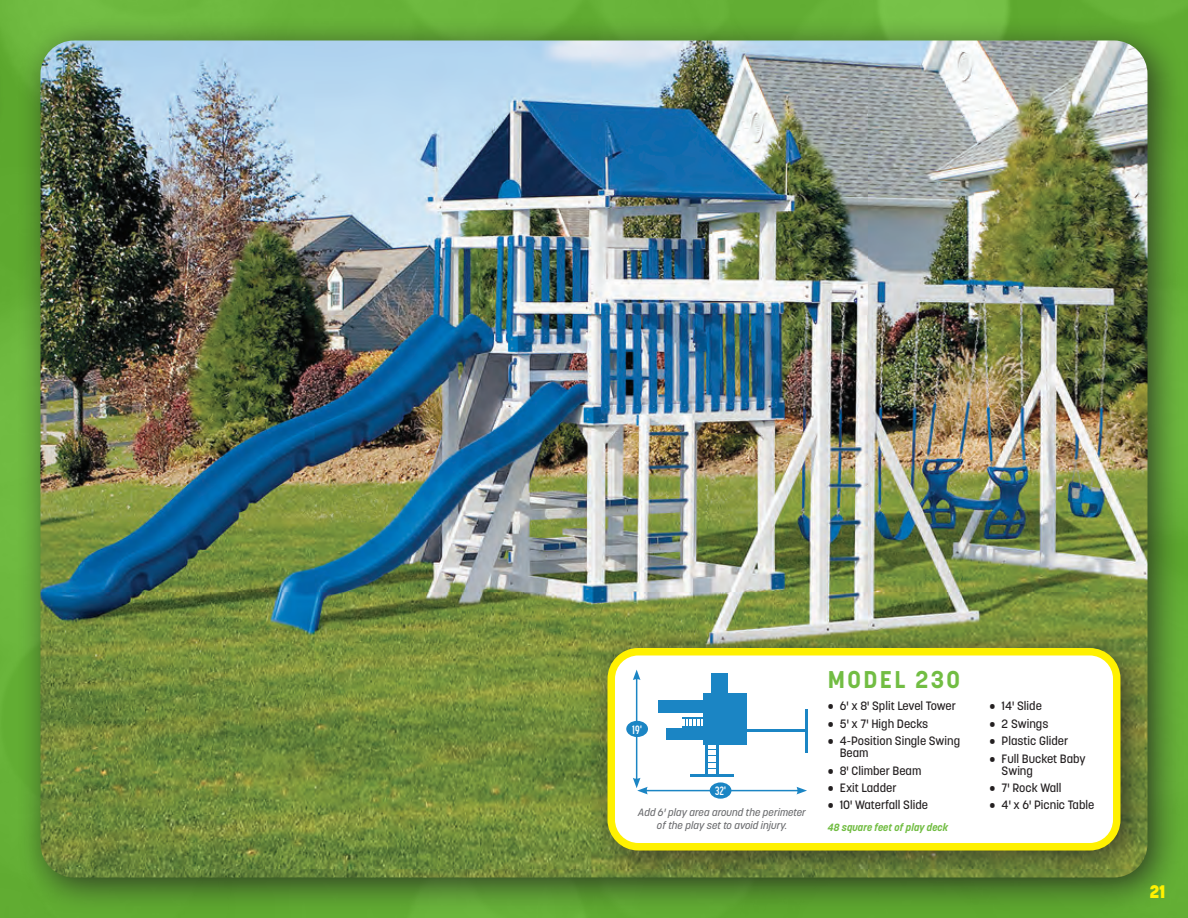
<style>
.page{position:relative;width:1188px;height:918px;background:#fff}
.page>*{position:absolute;margin:0;border:0;box-sizing:border-box;transform-origin:0 0}
.t1{font:700 24px "Korolev";letter-spacing:.1em;color:#72bd43}
.t2{font:800 18px "Korolev";color:#fff101}
.t3{font:500 12px/12px "Korolev";color:#231f20}
.t4{font:700 12px "Korolev Compressed";color:#fff}
.t5{font:italic 500 10.5px/13.5px "Korolev";color:#6c6d70;text-align:center}
.t6{font:italic 700 10.5px "Korolev";color:#72bd43}
</style>
<div class="page">
<img style="left:0;top:0;width:1188px;height:918px">
<div style="left:17px;top:17px;width:1168px;height:898px;background:#231f20;opacity:.75"></div>
<img style="left:40px;top:40px;width:1108px;height:838px">
<div style="left:584px;top:625px;width:574px;height:263px;background:#231f20;opacity:.75"></div>
<div style="left:611px;top:652px;width:506px;height:195px;background:#fff;border-radius:27px"></div>
<div style="left:608px;top:648px;width:512px;height:202px;border:8px solid #fff101;border-radius:27px"></div>
<hr style="left:645px;top:790px;width:154px;height:1px;background:#1b85c4">
<svg style="left:797px;top:787px;width:10px;height:7px"></svg>
<div style="left:710px;top:782px;width:21px;height:17px;background:#1b85c4;border-radius:50%"></div>
<hr style="left:636px;top:678px;width:1px;height:102px;background:#1b85c4">
<svg style="left:633px;top:670px;width:7px;height:10px"></svg>
<svg style="left:633px;top:778px;width:15px;height:16px"></svg>
<div style="left:626px;top:721px;width:22px;height:16px;background:#1b85c4;border-radius:50%"></div>
<div style="left:666px;top:728px;width:47px;height:12px;background:#1b85c4"></div>
<div style="left:658px;top:700px;width:51px;height:12px;background:#1b85c4"></div>
<div style="left:703px;top:693px;width:44px;height:52px;background:#1b85c4"></div>
<hr style="left:719px;top:729px;width:88px;height:3px;background:#1b85c4">
<hr style="left:705px;top:733px;width:3px;height:43px;background:#1b85c4">
<hr style="left:716px;top:733px;width:3px;height:43px;background:#1b85c4">
<hr style="left:805px;top:709px;width:3px;height:44px;background:#1b85c4">
<hr style="left:691px;top:774px;width:43px;height:3px;background:#1b85c4">
<hr style="left:682px;top:726px;width:27px;height:2px;background:#1b85c4">
<svg style="left:682px;top:718px;width:21px;height:8px"></svg>
<svg style="left:708px;top:762px;width:8px;height:7px"></svg>
<div style="left:712px;top:673px;width:16px;height:27px;background:#1b85c4"></div>
<p class="t4" style="left:632px;top:723px;width:11px">19'</p>
<p class="t4" style="left:715px;top:784px;width:13px">32'</p>
<p class="t5" style="left:638px;top:805px;width:169px">Add 6' play area around the perimeter of the play set to avoid injury.</p>
<h1 class="t1" style="left:828px;top:664px;width:134px">MODEL 230</h1>
<p class="t3" style="left:828px;top:700px;width:130px">• 6' x 8' Split Level Tower</p>
<p class="t3" style="left:828px;top:718px;width:102px">• 5' x 7' High Decks</p>
<p class="t3" style="left:840px;top:735px;width:122px;text-indent:-12px">• 4-Position Single Swing<br>Beam</p>
<p class="t3" style="left:828px;top:764px;width:95px">• 8' Climber Beam</p>
<p class="t3" style="left:828px;top:782px;width:70px">• Exit Ladder</p>
<p class="t3" style="left:828px;top:799px;width:102px">• 10' Waterfall Slide</p>
<p class="t6" style="left:828px;top:820px;width:122px">48 square feet of play deck</p>
<p class="t3" style="left:990px;top:700px;width:54px">• 14' Slide</p>
<p class="t3" style="left:990px;top:718px;width:60px">• 2 Swings</p>
<p class="t3" style="left:990px;top:735px;width:80px">• Plastic Glider</p>
<p class="t3" style="left:1002px;top:752px;width:85px;text-indent:-12px">• Full Bucket Baby<br>Swing</p>
<p class="t3" style="left:990px;top:782px;width:73px">• 7' Rock Wall</p>
<p class="t3" style="left:990px;top:799px;width:106px">• 4' x 6' Picnic Table</p>
<h2 class="t2" style="left:1150px;top:880px;width:17px">21</h2>
</div>
